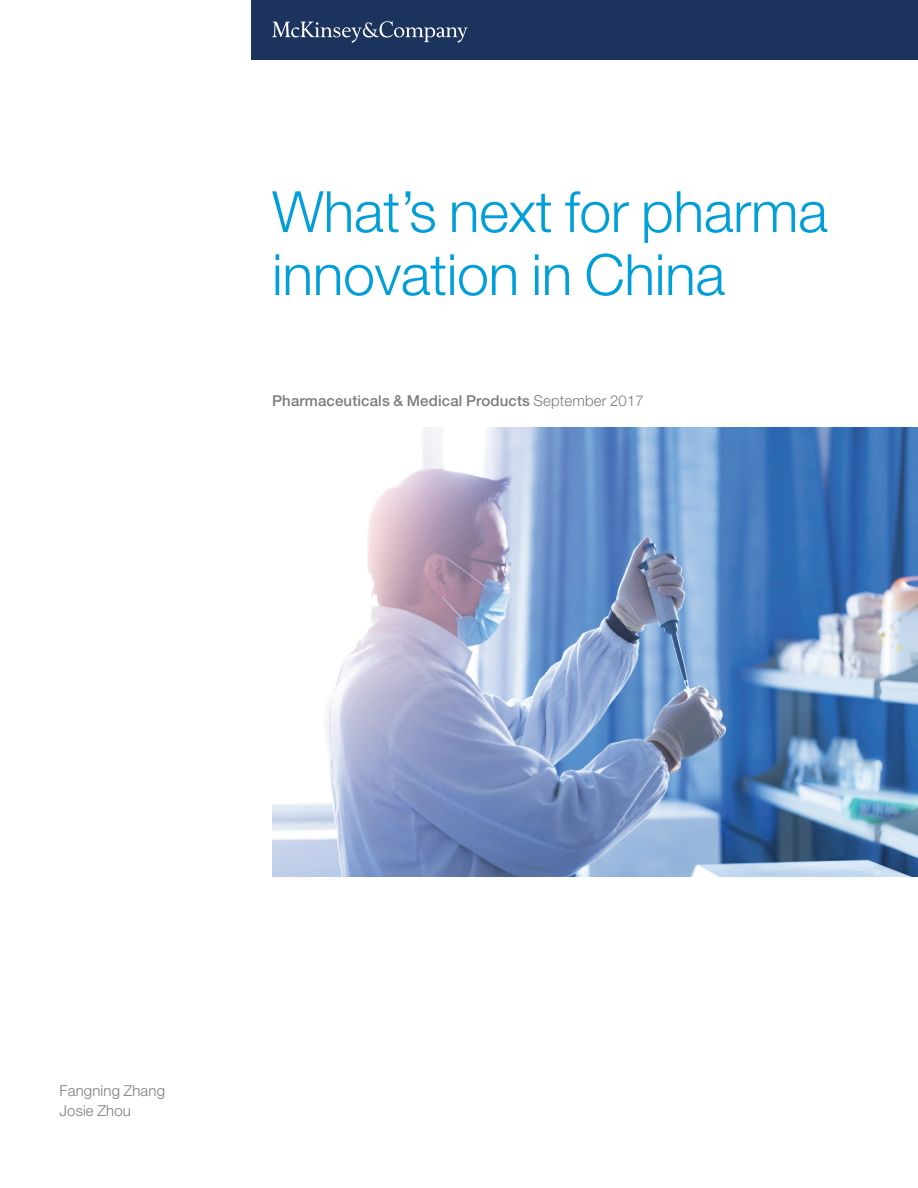
<style>
.page{position:relative;width:918px;height:1188px;background:#fff}
.page>*{position:absolute;margin:0;border:0;box-sizing:border-box;transform-origin:0 0}
.t1{font:300 57px/63px "Helvetica Neue LT Std";letter-spacing:-.005em;color:#009fda}
.t2{font:500 15px "Helvetica Neue LT Std";letter-spacing:.01em;color:#7a7c7f}
.t3{font:300 15px/19.5px "Helvetica Neue LT Std";letter-spacing:.01em;color:#7a7c7f}
.s1{font-weight:300}
</style>
<div class="page">
<div style="left:251px;top:0;width:667px;height:60px;background:#1c335e"></div>
<svg style="left:272px;top:21px;width:196px;height:22px"></svg>
<img style="left:272px;top:428px;width:646px;height:448px">
<h1 class="t1" style="left:272px;top:179px;width:557px">What’s next for pharma innovation in China</h1>
<p class="t2" style="left:272px;top:392px;width:373px">Pharmaceuticals &amp; Medical Products <span class="s1">September 2017</span></p>
<p class="t3" style="left:60px;top:1081px;width:107px">Fangning Zhang<br>Josie Zhou</p>
</div>
